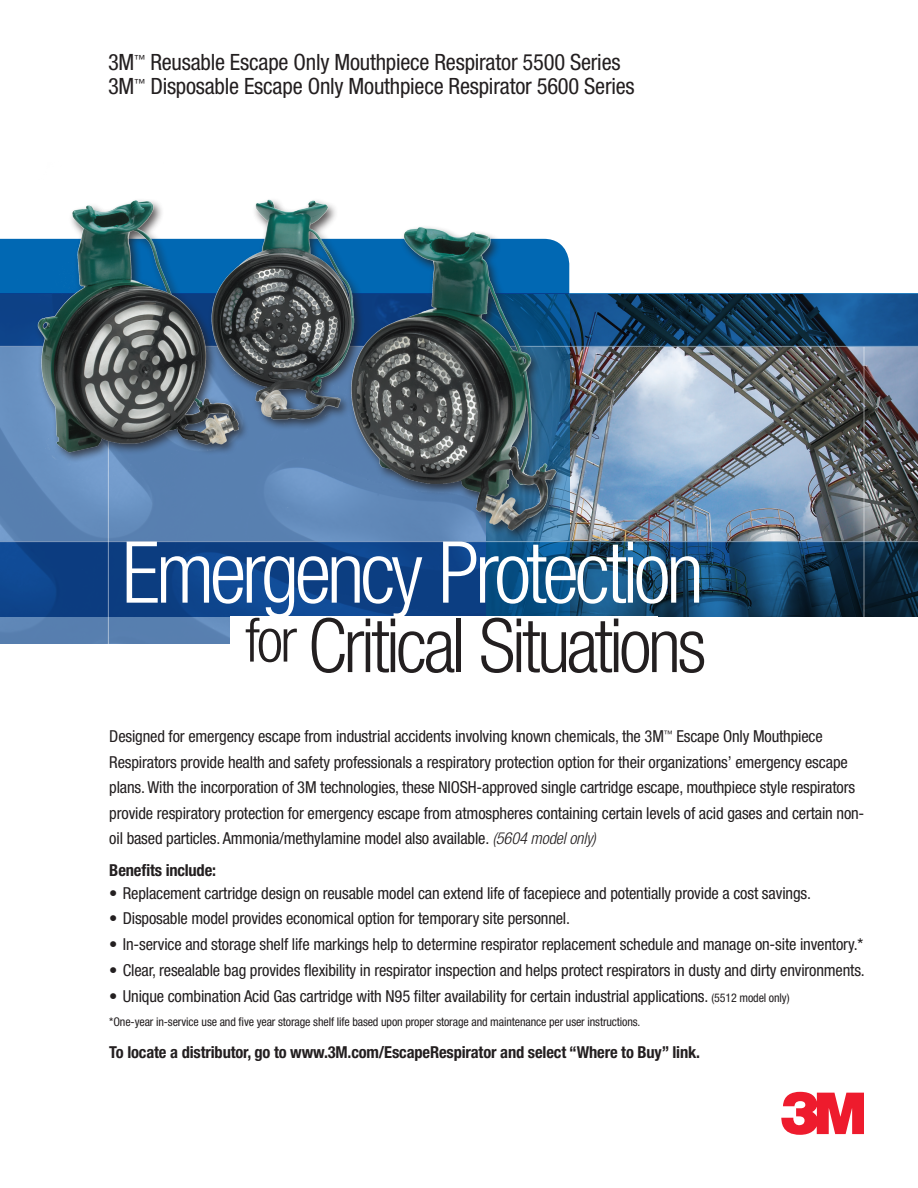
<style>
.page{position:relative;width:918px;height:1188px;background:#fff}
.page>*{position:absolute;margin:0;border:0;box-sizing:border-box;transform-origin:0 0}
.Montage_Messaging_1{font:300 condensed 85.5px "Helvetica Neue";letter-spacing:-.05em;color:#fff}
.Montage_Messaging_2{font:300 condensed 75px "Helvetica Neue";letter-spacing:-.045em;color:#231f20}
.Cover_Subtitle{font:condensed 22.5px "Helvetica Neue";letter-spacing:-.01em;color:#231f20}
.Cover_Copy_Block{font:condensed 16.5px/25.5px "Helvetica Neue";letter-spacing:-.01em;color:#231f20}
.Cover_Copy_Bullets{font:condensed 16.5px "Helvetica Neue";letter-spacing:-.01em;color:#231f20}
.Astrisk{font:700 condensed 16.5px "Helvetica Neue";letter-spacing:-.01em;color:#231f20}
.Cover_Copy_Block-2{font:700 condensed 16.5px "Helvetica Neue";letter-spacing:-.01em;color:#231f20}
.Astrisk-2{font:condensed 12px "Helvetica Neue";letter-spacing:-.01em;color:#231f20}
.s1{font-size:60.75px}
.s2{font-weight:300;font-style:italic}
.s3{font-size:12px}
</style>
<div class="page">
<svg style="left:781px;top:1092px;width:83px;height:43px"></svg>
<svg style="left:0;top:347px;width:230px;height:297px;fill:#577faf"></svg>
<svg style="left:0;top:239px;width:569px;height:55px"></svg>
<img style="left:569px;top:347px;width:349px;height:194px">
<svg style="left:0;top:294px;width:918px;height:52px"></svg>
<svg style="left:0;top:542px;width:918px;height:75px"></svg>
<svg style="left:486px;top:294px;width:83px;height:323px;fill:#064f83"></svg>
<hr style="left:0;top:346px;width:918px;height:1px;background:#fff">
<hr style="left:0;top:541px;width:918px;height:1px;background:#fff">
<hr style="left:108px;top:230px;width:1px;height:424px;background:#fff">
<hr style="left:864px;top:347px;width:1px;height:307px;background:#fff">
<img style="left:18px;top:199px;width:543px;height:352px">
<p class="Cover_Subtitle" style="left:108px;top:49px;width:514px">3M<sup>™</sup> Reusable Escape Only Mouthpiece Respirator 5500 Series</p>
<p class="Cover_Subtitle" style="left:108px;top:73px;width:528px">3M<sup>™</sup> Disposable Escape Only Mouthpiece Respirator 5600 Series</p>
<p class="Montage_Messaging_1" style="left:122px;top:523px;width:584px">Emergency Protection</p>
<p class="Montage_Messaging_2" style="left:245px;top:603px;width:463px"><span class="s1">for</span> Critical Situations</p>
<p class="Cover_Copy_Block" style="left:109px;top:723px;width:757px">Designed for emergency escape from industrial accidents involving known chemicals, the 3M<sup>™</sup> Escape Only Mouthpiece Respirators provide health and safety professionals a respiratory protection option for their organizations’ emergency escape plans. With the incorporation of 3M technologies, these NIOSH-approved single cartridge escape, mouthpiece style respirators provide respiratory protection for emergency escape from atmospheres containing certain levels of acid gases and certain non&shy;oil based particles. Ammonia/methylamine model also available. <span class="s2">(5604 model only)</span></p>
<p class="Cover_Copy_Block-2" style="left:109px;top:860px;width:108px">Benefits include:</p>
<p class="Cover_Copy_Bullets" style="left:109px;top:883px;width:703px">• Replacement cartridge design on reusable model can extend life of facepiece and potentially provide a cost savings.</p>
<p class="Cover_Copy_Bullets" style="left:109px;top:909px;width:462px">• Disposable model provides economical option for temporary site personnel.</p>
<p class="Cover_Copy_Bullets" style="left:109px;top:935px;width:756px">• In-service and storage shelf life markings help to determine respirator replacement schedule and manage on-site inventory.*</p>
<p class="Cover_Copy_Bullets" style="left:109px;top:961px;width:757px">• Clear, resealable bag provides flexibility in respirator inspection and helps protect respirators in dusty and dirty environments.</p>
<p class="Cover_Copy_Bullets" style="left:109px;top:986px;width:682px">• Unique combination Acid Gas cartridge with N95 filter availability for certain industrial applications. <span class="s3">(5512 model only)</span></p>
<p class="Astrisk-2" style="left:109px;top:1015px;width:533px">*One-year in-service use and five year storage shelf life based upon proper storage and maintenance per user instructions.</p>
<p class="Astrisk" style="left:109px;top:1042px;width:592px">To locate a distributor, go to www.3M.com/EscapeRespirator and select “Where to Buy” link.</p>
</div>
